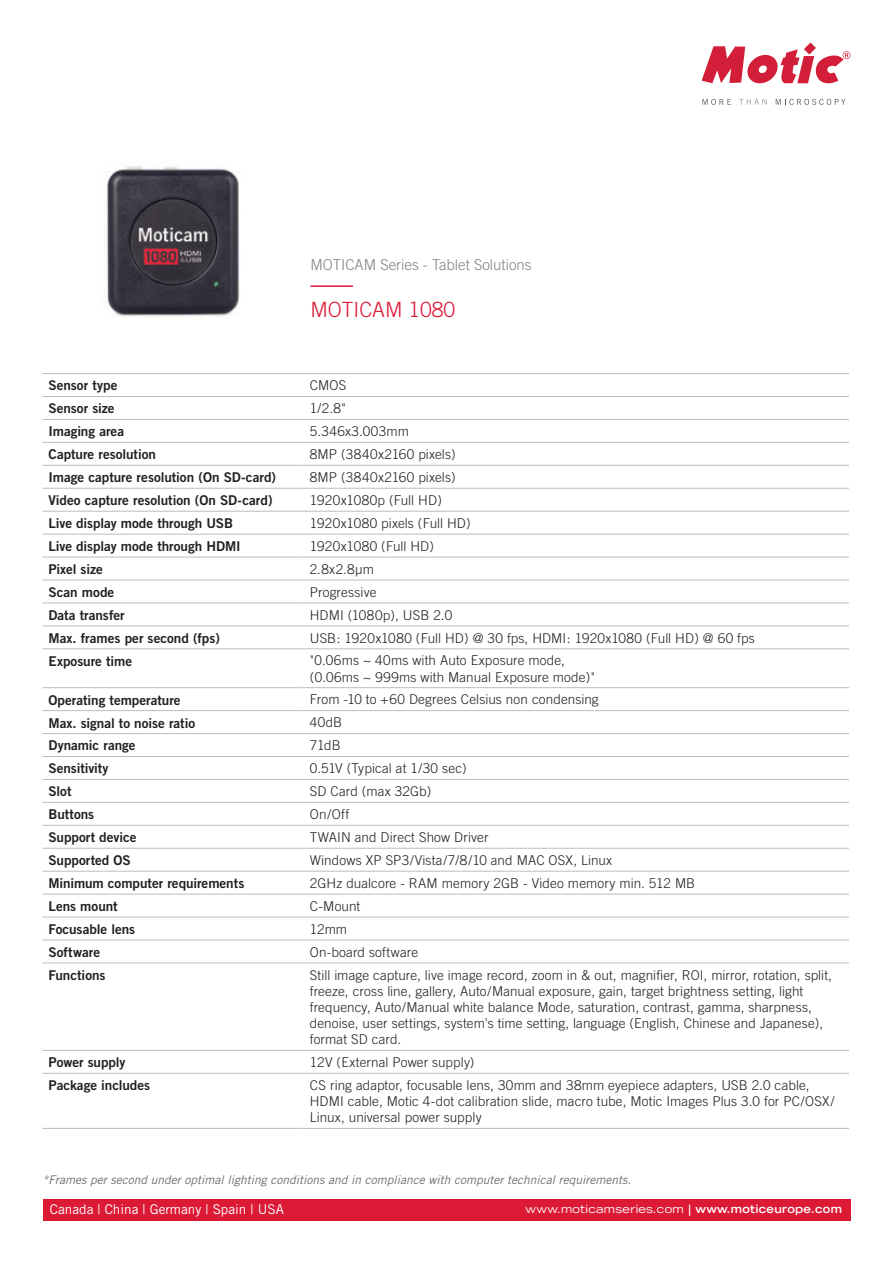
<style>
.page{position:relative;width:893px;height:1263px;background:#fff}
.page>*{position:absolute;margin:0;border:0;box-sizing:border-box;transform-origin:0 0}
.t1{font:300 21px "Trade Gothic";color:#dc1a36}
.t2{font:300 15px "Trade Gothic";color:#808285}
.t3{font:300 13.5px/16.2px "Trade Gothic";letter-spacing:.01em;color:#231f20}
.t4{font:13.5px "Trade Gothic Bold Two";color:#231f20}
.t5{font:13.5px "Trade Gothic";color:#fff}
.t6{font:italic 12px "Trade Gothic";color:#6c6d70}
.t7{font:expanded 11.25px "Trade Gothic LH";letter-spacing:.025em;color:#fff}
.s1{font-weight:700}
</style>
<div class="page">
<svg style="left:702px;top:43px;width:148px;height:41px"></svg>
<svg style="left:702px;top:99px;width:29px;height:6px"></svg>
<svg style="left:739px;top:99px;width:28px;height:6px"></svg>
<svg style="left:776px;top:99px;width:69px;height:6px"></svg>
<div style="left:43px;top:1199px;width:807px;height:21px;background:#dc1a36"></div>
<hr style="left:43px;top:373px;width:261px;height:1px;background:#bcbdc0">
<hr style="left:304px;top:373px;width:545px;height:1px;background:#bcbdc0">
<hr style="left:43px;top:396px;width:261px;height:1px;background:#bcbdc0">
<hr style="left:304px;top:396px;width:545px;height:1px;background:#bcbdc0">
<hr style="left:43px;top:419px;width:261px;height:1px;background:#bcbdc0">
<hr style="left:304px;top:419px;width:545px;height:1px;background:#bcbdc0">
<hr style="left:43px;top:442px;width:261px;height:1px;background:#bcbdc0">
<hr style="left:304px;top:442px;width:545px;height:1px;background:#bcbdc0">
<hr style="left:43px;top:465px;width:261px;height:1px;background:#bcbdc0">
<hr style="left:304px;top:465px;width:545px;height:1px;background:#bcbdc0">
<hr style="left:43px;top:488px;width:261px;height:1px;background:#bcbdc0">
<hr style="left:304px;top:488px;width:545px;height:1px;background:#bcbdc0">
<hr style="left:43px;top:511px;width:261px;height:1px;background:#bcbdc0">
<hr style="left:304px;top:511px;width:545px;height:1px;background:#bcbdc0">
<hr style="left:43px;top:534px;width:261px;height:1px;background:#bcbdc0">
<hr style="left:304px;top:534px;width:545px;height:1px;background:#bcbdc0">
<hr style="left:43px;top:557px;width:261px;height:1px;background:#bcbdc0">
<hr style="left:304px;top:557px;width:545px;height:1px;background:#bcbdc0">
<hr style="left:43px;top:580px;width:261px;height:1px;background:#bcbdc0">
<hr style="left:304px;top:580px;width:545px;height:1px;background:#bcbdc0">
<hr style="left:43px;top:603px;width:261px;height:1px;background:#bcbdc0">
<hr style="left:304px;top:603px;width:545px;height:1px;background:#bcbdc0">
<hr style="left:43px;top:626px;width:261px;height:1px;background:#bcbdc0">
<hr style="left:304px;top:626px;width:545px;height:1px;background:#bcbdc0">
<hr style="left:43px;top:648px;width:261px;height:1px;background:#bcbdc0">
<hr style="left:304px;top:648px;width:545px;height:1px;background:#bcbdc0">
<hr style="left:43px;top:687px;width:261px;height:1px;background:#bcbdc0">
<hr style="left:304px;top:687px;width:545px;height:1px;background:#bcbdc0">
<hr style="left:43px;top:710px;width:261px;height:1px;background:#bcbdc0">
<hr style="left:304px;top:710px;width:545px;height:1px;background:#bcbdc0">
<hr style="left:43px;top:733px;width:261px;height:1px;background:#bcbdc0">
<hr style="left:304px;top:733px;width:545px;height:1px;background:#bcbdc0">
<hr style="left:43px;top:756px;width:261px;height:1px;background:#bcbdc0">
<hr style="left:304px;top:756px;width:545px;height:1px;background:#bcbdc0">
<hr style="left:43px;top:779px;width:261px;height:1px;background:#bcbdc0">
<hr style="left:304px;top:779px;width:545px;height:1px;background:#bcbdc0">
<hr style="left:43px;top:802px;width:261px;height:1px;background:#bcbdc0">
<hr style="left:304px;top:802px;width:545px;height:1px;background:#bcbdc0">
<hr style="left:43px;top:825px;width:261px;height:1px;background:#bcbdc0">
<hr style="left:304px;top:825px;width:545px;height:1px;background:#bcbdc0">
<hr style="left:43px;top:848px;width:261px;height:1px;background:#bcbdc0">
<hr style="left:304px;top:848px;width:545px;height:1px;background:#bcbdc0">
<hr style="left:43px;top:871px;width:261px;height:1px;background:#bcbdc0">
<hr style="left:304px;top:871px;width:545px;height:1px;background:#bcbdc0">
<hr style="left:43px;top:894px;width:261px;height:1px;background:#bcbdc0">
<hr style="left:304px;top:894px;width:545px;height:1px;background:#bcbdc0">
<hr style="left:43px;top:917px;width:261px;height:1px;background:#bcbdc0">
<hr style="left:304px;top:917px;width:545px;height:1px;background:#bcbdc0">
<hr style="left:43px;top:940px;width:261px;height:1px;background:#bcbdc0">
<hr style="left:304px;top:940px;width:545px;height:1px;background:#bcbdc0">
<hr style="left:43px;top:963px;width:261px;height:1px;background:#bcbdc0">
<hr style="left:304px;top:963px;width:545px;height:1px;background:#bcbdc0">
<hr style="left:43px;top:1050px;width:261px;height:1px;background:#bcbdc0">
<hr style="left:304px;top:1050px;width:545px;height:1px;background:#bcbdc0">
<hr style="left:43px;top:1073px;width:261px;height:1px;background:#bcbdc0">
<hr style="left:304px;top:1073px;width:545px;height:1px;background:#bcbdc0">
<hr style="left:43px;top:1128px;width:261px;height:1px;background:#bcbdc0">
<hr style="left:304px;top:1128px;width:545px;height:1px;background:#bcbdc0">
<hr style="left:310px;top:285px;width:43px;height:2px;background:#dc1a36">
<img style="left:106px;top:166px;width:134px;height:151px">
<p class="t2" style="left:310px;top:256px;width:223px">MOTICAM Series - Tablet Solutions</p>
<h1 class="t1" style="left:310px;top:297px;width:146px">MOTICAM 1080</h1>
<p class="t4" style="left:49px;top:377px;width:70px">Sensor type</p>
<p class="t3" style="left:310px;top:377px;width:38px">CMOS</p>
<p class="t4" style="left:49px;top:400px;width:68px">Sensor size</p>
<p class="t3" style="left:310px;top:400px;width:37px">1/2.8"</p>
<p class="t4" style="left:49px;top:423px;width:77px">Imaging area</p>
<p class="t3" style="left:310px;top:423px;width:101px">5.346x3.003mm</p>
<p class="t4" style="left:49px;top:446px;width:109px">Capture resolution</p>
<p class="t3" style="left:310px;top:446px;width:147px">8MP (3840x2160 pixels)</p>
<p class="t4" style="left:49px;top:469px;width:229px">Image capture resolution (On SD-card)</p>
<p class="t3" style="left:310px;top:469px;width:147px">8MP (3840x2160 pixels)</p>
<p class="t4" style="left:49px;top:492px;width:226px">Video capture resolution (On SD-card)</p>
<p class="t3" style="left:310px;top:492px;width:134px">1920x1080p (Full HD)</p>
<p class="t4" style="left:49px;top:515px;width:186px">Live display mode through USB</p>
<p class="t3" style="left:310px;top:515px;width:162px">1920x1080 pixels (Full HD)</p>
<p class="t4" style="left:49px;top:538px;width:194px">Live display mode through HDMI</p>
<p class="t3" style="left:310px;top:538px;width:126px">1920x1080 (Full HD)</p>
<p class="t4" style="left:49px;top:561px;width:56px">Pixel size</p>
<p class="t3" style="left:310px;top:561px;width:66px">2.8x2.8μm</p>
<p class="t4" style="left:49px;top:584px;width:67px">Scan mode</p>
<p class="t3" style="left:310px;top:584px;width:68px">Progressive</p>
<p class="t4" style="left:49px;top:607px;width:78px">Data transfer</p>
<p class="t3" style="left:310px;top:606px;width:144px">HDMI (1080p), USB 2.0</p>
<p class="t4" style="left:49px;top:630px;width:173px">Max. frames per second (fps)</p>
<p class="t3" style="left:310px;top:629px;width:446px">USB: 1920x1080 (Full HD) @ 30 fps, HDMI: 1920x1080 (Full HD) @ 60 fps</p>
<p class="t4" style="left:49px;top:652px;width:85px">Exposure time</p>
<p class="t3" style="left:310px;top:652px;width:287px">"0.06ms ~ 40ms with Auto Exposure mode, (0.06ms ~ 999ms with Manual Exposure mode)"</p>
<p class="t4" style="left:49px;top:691px;width:134px">Operating temperature</p>
<p class="t3" style="left:310px;top:691px;width:290px">From -10 to +60 Degrees Celsius non condensing</p>
<p class="t4" style="left:49px;top:714px;width:148px">Max. signal to noise ratio</p>
<p class="t3" style="left:310px;top:714px;width:34px">40dB</p>
<p class="t4" style="left:49px;top:737px;width:89px">Dynamic range</p>
<p class="t3" style="left:310px;top:737px;width:32px">71dB</p>
<p class="t4" style="left:49px;top:760px;width:62px">Sensitivity</p>
<p class="t3" style="left:310px;top:760px;width:158px">0.51V (Typical at 1/30 sec)</p>
<p class="t4" style="left:49px;top:783px;width:25px">Slot</p>
<p class="t3" style="left:310px;top:783px;width:123px">SD Card (max 32Gb)</p>
<p class="t4" style="left:49px;top:806px;width:47px">Buttons</p>
<p class="t3" style="left:310px;top:806px;width:41px">On/Off</p>
<p class="t4" style="left:49px;top:829px;width:89px">Support device</p>
<p class="t3" style="left:310px;top:829px;width:180px">TWAIN and Direct Show Driver</p>
<p class="t4" style="left:49px;top:852px;width:84px">Supported OS</p>
<p class="t3" style="left:310px;top:852px;width:304px">Windows XP SP3/Vista/7/8/10 and MAC OSX, Linux</p>
<p class="t4" style="left:49px;top:875px;width:197px">Minimum computer requirements</p>
<p class="t3" style="left:310px;top:875px;width:387px">2GHz dualcore - RAM memory 2GB - Video memory min. 512 MB</p>
<p class="t4" style="left:49px;top:898px;width:71px">Lens mount</p>
<p class="t3" style="left:310px;top:898px;width:52px">C-Mount</p>
<p class="t4" style="left:49px;top:921px;width:88px">Focusable lens</p>
<p class="t3" style="left:310px;top:921px;width:39px">12mm</p>
<p class="t4" style="left:49px;top:944px;width:53px">Software</p>
<p class="t3" style="left:310px;top:943px;width:110px">On-board software</p>
<p class="t4" style="left:49px;top:967px;width:59px">Functions</p>
<p class="t3" style="left:310px;top:966px;width:524px">Still image capture, live image record, zoom in &amp; out, magnifier, ROI, mirror, rotation, split, freeze, cross line, gallery, Auto/Manual exposure, gain, target brightness setting, light frequency, Auto/Manual white balance Mode, saturation, contrast, gamma, sharpness, denoise, user settings, system’s time setting, language (English, Chinese and Japanese), format SD card.</p>
<p class="t4" style="left:49px;top:1054px;width:79px">Power supply</p>
<p class="t3" style="left:310px;top:1054px;width:166px">12V (External Power supply)</p>
<p class="t4" style="left:49px;top:1077px;width:103px">Package includes</p>
<p class="t3" style="left:310px;top:1077px;width:526px">CS ring adaptor, focusable lens, 30mm and 38mm eyepiece adapters, USB 2.0 cable,<br>HDMI cable, Motic 4-dot calibration slide, macro tube, Motic Images Plus 3.0 for PC/OSX/<br>Linux, universal power supply</p>
<p class="t6" style="left:43px;top:1172px;width:590px">*Frames per second under optimal lighting conditions and in compliance with computer technical requirements.</p>
<p class="t5" style="left:50px;top:1201px;width:235px">Canada | China | Germany | Spain | USA</p>
<p class="t7" style="left:526px;top:1201px;width:318px">www.moticamseries.com <span class="s1">| www.moticeurope.com</span></p>
</div>
